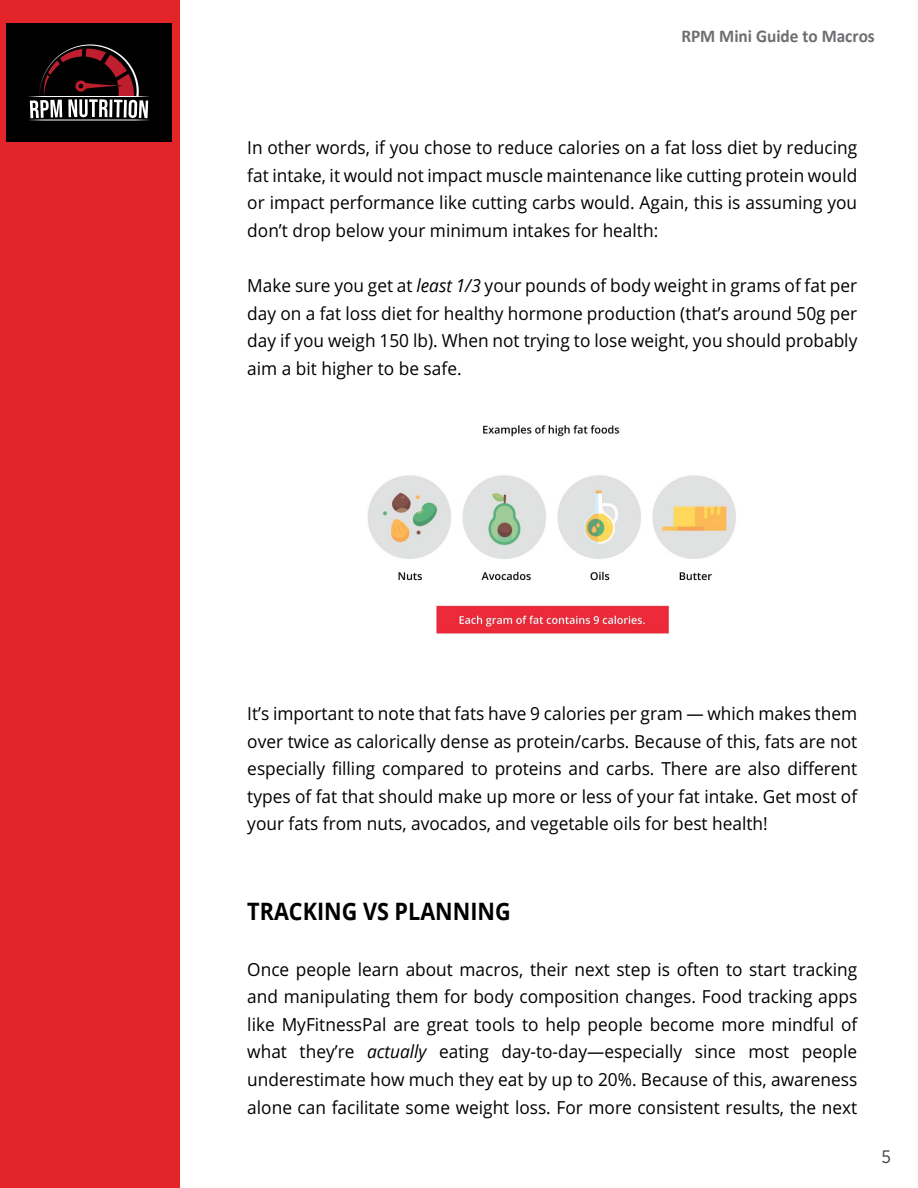
<style>
.page{position:relative;width:918px;height:1188px;background:#fff}
.page>*{position:absolute;margin:0;border:0;box-sizing:border-box;transform-origin:0 0}
.t1{font:700 24px "Open Sans";color:#000;scale:.9 1}
.t2{font:18px/27.6px "Open Sans";color:#000;text-align:justify;scale:.96 1}
.t3{font:700 18px "Calibri";color:#6d6e71;scale:.96 1}
.t4{font:18px "Gotham Narrow";color:#414042}
.s1{font-style:italic}
</style>
<div class="page">
<div style="left:0;top:0;width:180px;height:1188px;background:#e32429"></div>
<img style="left:367px;top:425px;width:369px;height:210px">
<img style="left:7px;top:23px;width:164px;height:118px">
<p class="t3" style="left:681px;top:23px;width:203px">RPM Mini Guide to Macros</p>
<p class="t2" style="left:247px;top:133px;width:637px">In other words, if you chose to reduce calories on a fat loss diet by reducing fat intake, it would not impact muscle maintenance like cutting protein would or impact performance like cutting carbs would. Again, this is assuming you don’t drop below your minimum intakes for health:</p>
<p class="t2" style="left:247px;top:271px;width:637px">Make sure you get at <span class="s1">least 1/3</span> your pounds of body weight in grams of fat per day on a fat loss diet for healthy hormone production (that’s around 50g per day if you weigh 150 lb). When not trying to lose weight, you should probably aim a bit higher to be safe.</p>
<p class="t2" style="left:247px;top:699px;width:637px">It’s important to note that fats have 9 calories per gram — which makes them over twice as calorically dense as protein/carbs. Because of this, fats are not especially filling compared to proteins and carbs. There are also different types of fat that should make up more or less of your fat intake. Get most of your fats from nuts, avocados, and vegetable oils for best health!</p>
<h1 class="t1" style="left:247px;top:895px;width:294px">TRACKING VS PLANNING</h1>
<p class="t2" style="left:247px;top:955px;width:637px">Once people learn about macros, their next step is often to start tracking and manipulating them for body composition changes. Food tracking apps like MyFitnessPal are great tools to help people become more mindful of what they’re <span class="s1">actually</span> eating day-to-day—especially since most people underestimate how much they eat by up to 20%. Because of this, awareness alone can facilitate some weight loss. For more consistent results, the next</p>
<p class="t4" style="left:881px;top:1145px;width:11px">5</p>
</div>
